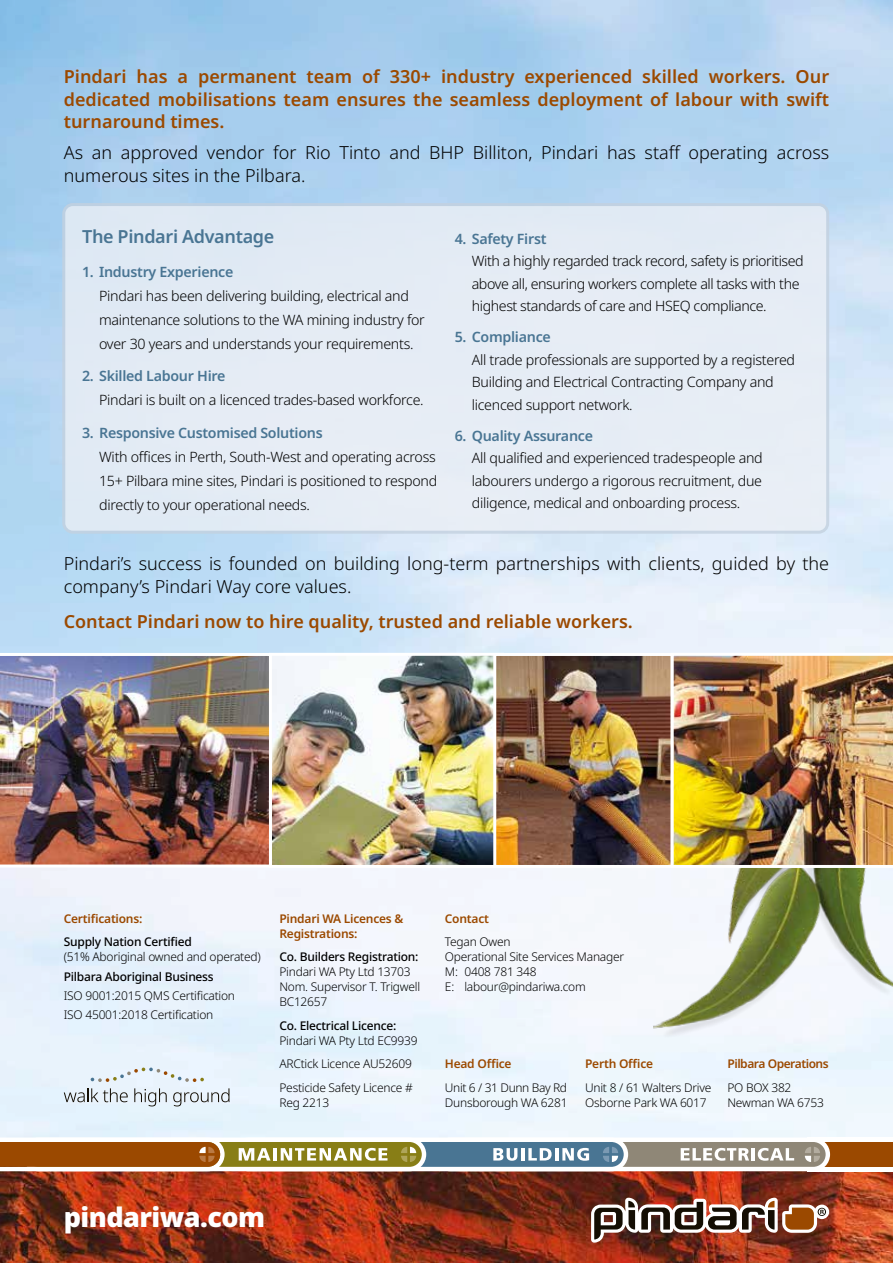
<style>
.page{position:relative;width:893px;height:1263px;background:#fff}
.page>*{position:absolute;margin:0;border:0;box-sizing:border-box;transform-origin:0 0}
.t1{font:900 27px "Noto Sans";letter-spacing:-.02em;color:#fff}
.t2{font:600 18px/22.5px "Noto Sans";color:#9b4900;text-align:justify}
.t3{font:300 18px/22.5px "Noto Sans";color:#000}
.t4{font:600 18px "Noto Sans";letter-spacing:-.02em;color:#497593}
.t5{font:300 14.25px/22.5px "Noto Sans";letter-spacing:-.02em;color:#000}
.t6{font:600 14.25px "Noto Sans";letter-spacing:-.02em;color:#497593}
.t7{font:300 12px/15px "Noto Sans";letter-spacing:-.02em;color:#000}
.t8{font:500 12px "Noto Sans";letter-spacing:-.02em;color:#000}
.t9{font:600 12px/15px "Noto Sans";letter-spacing:-.02em;color:#9b4900}
.t10{font:600 12px "Noto Sans";letter-spacing:-.04em;color:#9b4900}
</style>
<div class="page">
<svg style="left:64px;top:1088px;width:64px;height:14px"></svg>
<svg style="left:134px;top:1088px;width:33px;height:18px"></svg>
<svg style="left:173px;top:1088px;width:56px;height:18px"></svg>
<svg style="left:91px;top:1067px;width:113px;height:15px"></svg>
<img style="left:629px;top:868px;width:264px;height:175px">
<img style="left:0;top:1171px;width:893px;height:92px">
<div style="left:808px;top:1142px;width:85px;height:25px;background:#9b4900"></div>
<div style="left:434px;top:1137px;width:396px;height:34px;background:#fff;border-radius:17px"></div>
<div style="left:438px;top:1142px;width:388px;height:25px;background:#8f8777;border-radius:12px"></div>
<svg style="left:681px;top:1148px;width:68px;height:13px"></svg>
<hr style="left:751px;top:1148px;width:4px;height:12px;background:#fff">
<svg style="left:758px;top:1148px;width:36px;height:13px"></svg>
<svg style="left:805px;top:1147px;width:15px;height:15px"></svg>
<div style="left:232px;top:1137px;width:396px;height:34px;background:#fff;border-radius:17px"></div>
<div style="left:236px;top:1142px;width:388px;height:25px;background:#497593;border-radius:12px"></div>
<svg style="left:493px;top:1148px;width:96px;height:13px"></svg>
<svg style="left:603px;top:1147px;width:15px;height:15px"></svg>
<div style="left:22px;top:1137px;width:404px;height:34px;background:#fff;border-radius:17px"></div>
<div style="left:26px;top:1142px;width:396px;height:25px;background:#887e16;border-radius:12px"></div>
<svg style="left:239px;top:1148px;width:32px;height:12px"></svg>
<hr style="left:273px;top:1148px;width:4px;height:12px;background:#fff">
<svg style="left:281px;top:1148px;width:106px;height:13px"></svg>
<svg style="left:401px;top:1147px;width:15px;height:15px"></svg>
<svg style="left:0;top:1137px;width:225px;height:30px"></svg>
<img style="left:591px;top:1198px;width:238px;height:44px">
<div style="left:64px;top:205px;width:764px;height:327px;background:#ebeff5;border-radius:9px"></div>
<div style="left:62px;top:203px;width:767px;height:331px;border:3px solid #c4d1df;border-radius:9px"></div>
<img style="left:673px;top:655px;width:220px;height:213px">
<img style="left:273px;top:657px;width:220px;height:207px">
<div style="left:269px;top:653px;width:235px;height:215px;border:3px solid #fff"></div>
<img style="left:0;top:653px;width:272px;height:214px">
<img style="left:497px;top:657px;width:172px;height:207px">
<div style="left:493px;top:653px;width:180px;height:215px;border:3px solid #fff"></div>
<p class="t2" style="left:64px;top:66px;width:767px">Pindari has a permanent team of 330+ industry experienced skilled workers. Our dedicated mobilisations team ensures the seamless deployment of labour with swift turnaround times.</p>
<p class="t3" style="left:64px;top:142px;width:767px">As an approved vendor for Rio Tinto and BHP Billiton, Pindari has staff operating across numerous sites in the Pilbara.</p>
<p class="t4" style="left:82px;top:224px;width:194px">The Pindari Advantage</p>
<p class="t6" style="left:82px;top:262px;width:153px">1. Industry Experience</p>
<p class="t5" style="left:99px;top:284px;width:327px;line-height:24px">Pindari has been delivering building, electrical and maintenance solutions to the WA mining industry for over 30 years and understands your requirements.</p>
<p class="t6" style="left:82px;top:366px;width:145px">2. Skilled Labour Hire</p>
<p class="t5" style="left:99px;top:389px;width:326px">Pindari is built on a licenced trades-based workforce.</p>
<p class="t6" style="left:82px;top:423px;width:242px">3. Responsive Customised Solutions</p>
<p class="t5" style="left:99px;top:445px;width:340px;line-height:24px;text-align:justify">With offices in Perth, South-West and operating across 15+ Pilbara mine sites, Pindari is positioned to respond directly to your operational needs.</p>
<p class="t6" style="left:455px;top:229px;width:93px">4. Safety First</p>
<p class="t5" style="left:472px;top:250px;width:334px">With a highly regarded track record, safety is prioritised above all, ensuring workers complete all tasks with the highest standards of care and HSEQ compliance.</p>
<p class="t6" style="left:455px;top:327px;width:98px">5. Compliance</p>
<p class="t5" style="left:472px;top:349px;width:325px">All trade professionals are supported by a registered<br>Building and Electrical Contracting Company and licenced support network.</p>
<p class="t6" style="left:455px;top:426px;width:140px">6. Quality Assurance</p>
<p class="t5" style="left:472px;top:447px;width:293px;text-align:justify">All qualified and experienced tradespeople and labourers undergo a rigorous recruitment, due diligence, medical and onboarding process.</p>
<p class="t3" style="left:64px;top:553px;width:767px">Pindari’s success is founded on building long-term partnerships with clients, guided by the company’s Pindari Way core values.</p>
<p class="t2" style="left:64px;top:611px;width:571px">Contact Pindari now to hire quality, trusted and reliable workers.</p>
<p class="t9" style="left:64px;top:911px;width:80px">Certifications:</p>
<p class="t8" style="left:64px;top:933px;width:130px">Supply Nation Certified</p>
<p class="t7" style="left:64px;top:950px;width:198px">(51% Aboriginal owned and operated)</p>
<p class="t8" style="left:64px;top:968px;width:151px">Pilbara Aboriginal Business</p>
<p class="t7" style="left:64px;top:986px;width:173px;line-height:19.2px">ISO 9001:2015 QMS Certification<br>ISO 45001:2018 Certification</p>
<p class="t9" style="left:279px;top:911px;width:125px">Pindari WA Licences &amp;<br>Registrations:</p>
<p class="t8" style="left:279px;top:948px;width:140px">Co. Builders Registration:</p>
<p class="t7" style="left:279px;top:965px;width:142px">Pindari WA Pty Ltd 13703<br>Nom. Supervisor T. Trigwell<br>BC12657</p>
<p class="t8" style="left:279px;top:1017px;width:118px">Co. Electrical Licence:</p>
<p class="t7" style="left:279px;top:1029px;width:140px;line-height:23.5px">Pindari WA Pty Ltd EC9939<br>ARCtick Licence AU52609<br>Pesticide Safety Licence #</p>
<p class="t7" style="left:279px;top:1095px;width:51px">Reg 2213</p>
<p class="t9" style="left:445px;top:911px;width:46px">Contact</p>
<p class="t7" style="left:445px;top:935px;width:181px">Tegan Owen<br>Operational Site Services Manager<br>M: 0408 781 348<br>E: labour@pindariwa.com</p>
<p class="t9" style="left:445px;top:1057px;width:68px">Head Office</p>
<p class="t7" style="left:445px;top:1080px;width:124px">Unit 6 / 31 Dunn Bay Rd<br>Dunsborough WA 6281</p>
<p class="t9" style="left:585px;top:1057px;width:70px">Perth Office</p>
<p class="t7" style="left:585px;top:1080px;width:128px">Unit 8 / 61 Walters Drive<br>Osborne Park WA 6017</p>
<p class="t10" style="left:727px;top:1055px;width:103px">Pilbara Operations</p>
<p class="t7" style="left:727px;top:1080px;width:98px">PO BOX 382<br>Newman WA 6753</p>
<h1 class="t1" style="left:64px;top:1196px;width:203px">pindariwa.com</h1>
</div>
